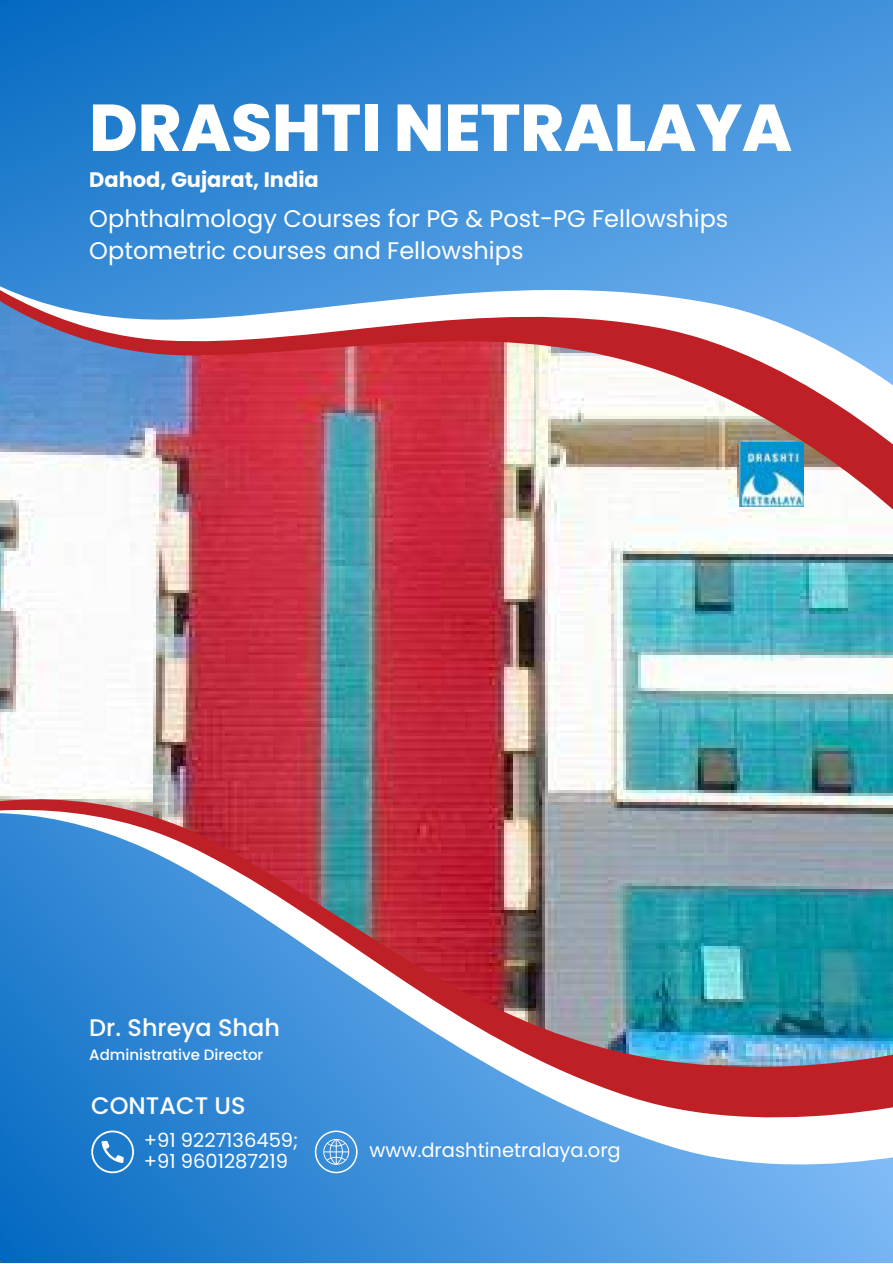
<style>
.page{position:relative;width:893px;height:1264px;background:#fff}
.page>*{position:absolute;margin:0;border:0;box-sizing:border-box;transform-origin:0 0}
.t1{font:800 66px "Poppins";color:#fff}
.t2{font:24px/31.7px "Poppins";color:#fff}
.t3{font:500 24px "Poppins";color:#fff}
.t4{font:700 21px "Poppins";color:#fff}
.t5{font:19.5px/20.2px "Poppins";color:#fff}
.t6{font:500 15px "Poppins";color:#fff}
</style>
<div class="page">
<svg style="left:0;top:0;width:892px;height:415px;background:#5f8dc9"></svg>
<img style="left:0;top:415px;width:892px;height:847px">
<svg style="left:315px;top:1130px;width:42px;height:43px;background:#62a4df"></svg>
<svg style="left:91px;top:1130px;width:43px;height:43px;background:#4893d5"></svg>
<img style="left:739px;top:442px;width:64px;height:64px">
<h1 class="t1" style="left:89px;top:82px;width:704px">DRASHTI NETRALAYA</h1>
<p class="t4" style="left:89px;top:165px;width:231px">Dahod, Gujarat, India</p>
<p class="t2" style="left:89px;top:203px;width:640px">Ophthalmology Courses for PG &amp; Post-PG Fellowships<br>Optometric courses and Fellowships</p>
<p class="t3" style="left:89px;top:1010px;width:192px">Dr. Shreya Shah</p>
<p class="t6" style="left:89px;top:1043px;width:176px">Administrative Director</p>
<p class="t3" style="left:91px;top:1088px;width:156px">CONTACT US</p>
<p class="t5" style="left:144px;top:1130px;width:156px">+91 9227136459; +91 9601287219</p>
<p class="t5" style="left:369px;top:1140px;width:253px">www.drashtinetralaya.org</p>
</div>
